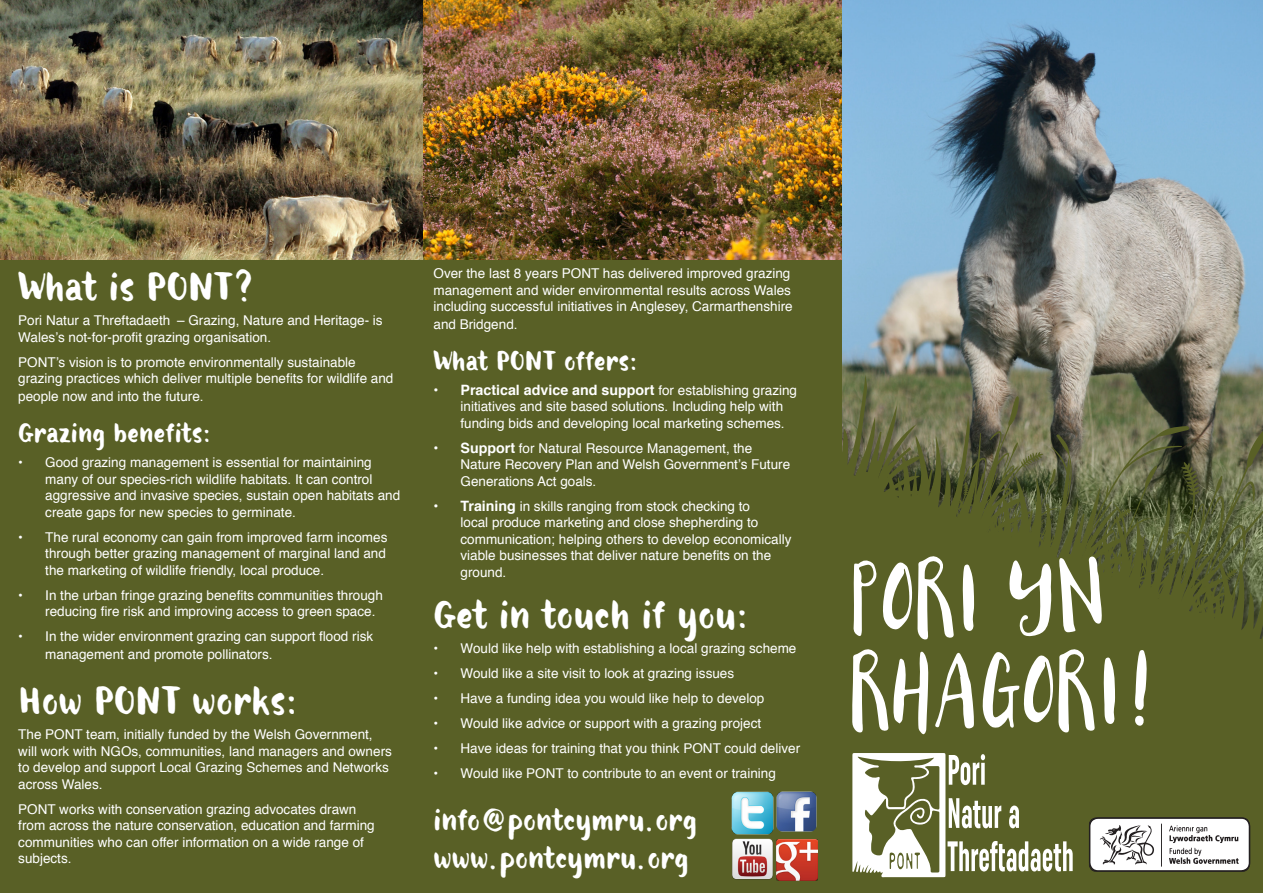
<style>
.page{position:relative;width:1263px;height:893px;background:#fff}
.page>*{position:absolute;margin:0;border:0;box-sizing:border-box;transform-origin:0 0}
.t1{font:84px "Botanica";letter-spacing:.01em;color:#fff}
.t2{font:39px "Botanica Sans";color:#fff}
.t3{font:30px "Botanica Sans";color:#fff}
.t4{font:27px "Botanica Sans";color:#fff}
.t5{font:700 14.25px "Helvetica";color:#fff}
.t6{font:13.5px/16.5px "Helvetica";color:#fff}
.s1{font-weight:400;font-size:13.5px}
.s2{font-weight:700;font-size:14.25px}
</style>
<div class="page">
<svg style="left:841px;top:0;width:422px;height:333px;background:#86a1b4"></svg>
<svg style="left:841px;top:334px;width:422px;height:135px;background:#73745e"></svg>
<svg style="left:841px;top:469px;width:422px;height:424px;background:#585f29"></svg>
<svg style="left:852px;top:753px;width:221px;height:125px"></svg>
<img style="left:0;top:0;width:423px;height:261px">
<img style="left:423px;top:0;width:418px;height:261px">
<div style="left:0;top:261px;width:841px;height:632px;background:#596026"></div>
<img style="left:731px;top:791px;width:43px;height:44px">
<img style="left:776px;top:791px;width:41px;height:41px">
<img style="left:732px;top:838px;width:41px;height:42px">
<img style="left:777px;top:840px;width:40px;height:40px">
<svg style="left:1089px;top:818px;width:161px;height:54px"></svg>
<p class="t2" style="left:18px;top:262px;width:237px">What is PONT?</p>
<p class="t6" style="left:18px;top:313px;width:366px">Pori Natur a Threftadaeth – Grazing, Nature and Heritage- is<br>Wales’s not-for-profit grazing organisation.</p>
<p class="t6" style="left:18px;top:354px;width:377px">PONT’s vision is to promote environmentally sustainable grazing practices which deliver multiple benefits for wildlife and</p>
<p class="t6" style="left:18px;top:389px;width:187px">people now and into the future.</p>
<p class="t4" style="left:18px;top:416px;width:194px">Grazing benefits:</p>
<p class="t6" style="left:45px;top:454px;width:356px;text-indent:-27px">• Good grazing management is essential for maintaining many of our species-rich wildlife habitats. It can control aggressive and invasive species, sustain open habitats and create gaps for new species to germinate.</p>
<p class="t6" style="left:45px;top:529px;width:344px;text-align:justify;text-indent:-27px">• The rural economy can gain from improved farm incomes through better grazing management of marginal land and the marketing of wildlife friendly, local produce.</p>
<p class="t6" style="left:45px;top:587px;width:339px;text-indent:-27px">• In the urban fringe grazing benefits communities through reducing fire risk and improving access to green space.</p>
<p class="t6" style="left:45px;top:628px;width:329px;line-height:18px;text-indent:-27px">• In the wider environment grazing can support flood risk management and promote pollinators.</p>
<p class="t2" style="left:18px;top:676px;width:281px">How PONT works:</p>
<p class="t6" style="left:18px;top:727px;width:375px">The PONT team, initially funded by the Welsh Government, will work with NGOs, communities, land managers and owners to develop and support Local Grazing Schemes and Networks across Wales.</p>
<p class="t6" style="left:18px;top:801px;width:358px">PONT works with conservation grazing advocates drawn from across the nature conservation, education and farming communities who can offer information on a wide range of subjects.</p>
<p class="t6" style="left:433px;top:265px;width:361px">Over the last 8 years PONT has delivered improved grazing management and wider environmental results across Wales including successful initiatives in Anglesey, Carmarthenshire</p>
<p class="t6" style="left:433px;top:316px;width:86px">and Bridgend.</p>
<p class="t4" style="left:433px;top:343px;width:206px">What PONT offers:</p>
<p class="t5" style="left:433px;top:378px;width:365px">• Practical advice and support <span class="s1">for establishing grazing</span></p>
<p class="t6" style="left:460px;top:399px;width:326px">initiatives and site based solutions. Including help with funding bids and developing local marketing schemes.</p>
<p class="t6" style="left:460px;top:440px;width:331px;text-indent:-27px"><span class="s2">• Support</span> for Natural Resource Management, the<br>Nature Recovery Plan and Welsh Government’s Future<br>Generations Act goals.</p>
<p class="t6" style="left:460px;top:498px;width:332px;text-indent:-27px"><span class="s2">• Training</span> in skills ranging from stock checking to<br>local produce marketing and close shepherding to communication; helping others to develop economically viable businesses that deliver nature benefits on the ground.</p>
<p class="t2" style="left:433px;top:590px;width:316px">Get in touch if you:</p>
<p class="t6" style="left:433px;top:640px;width:364px">• Would like help with establishing a local grazing scheme</p>
<p class="t6" style="left:433px;top:665px;width:302px">• Would like a site visit to look at grazing issues</p>
<p class="t6" style="left:433px;top:690px;width:332px">• Have a funding idea you would like help to develop</p>
<p class="t6" style="left:433px;top:715px;width:329px">• Would like advice or support with a grazing project</p>
<p class="t6" style="left:433px;top:740px;width:368px">• Have ideas for training that you think PONT could deliver</p>
<p class="t6" style="left:433px;top:765px;width:344px">• Would like PONT to contribute to an event or training</p>
<p class="t3" style="left:433px;top:800px;width:265px">info@pontcymru.org</p>
<p class="t3" style="left:433px;top:839px;width:257px">www.pontcymru.org</p>
<p class="t1" style="left:852px;top:551px;width:253px">PORI YN</p>
<p class="t1" style="left:852px;top:644px;width:301px">RHAGORI!</p>
</div>
